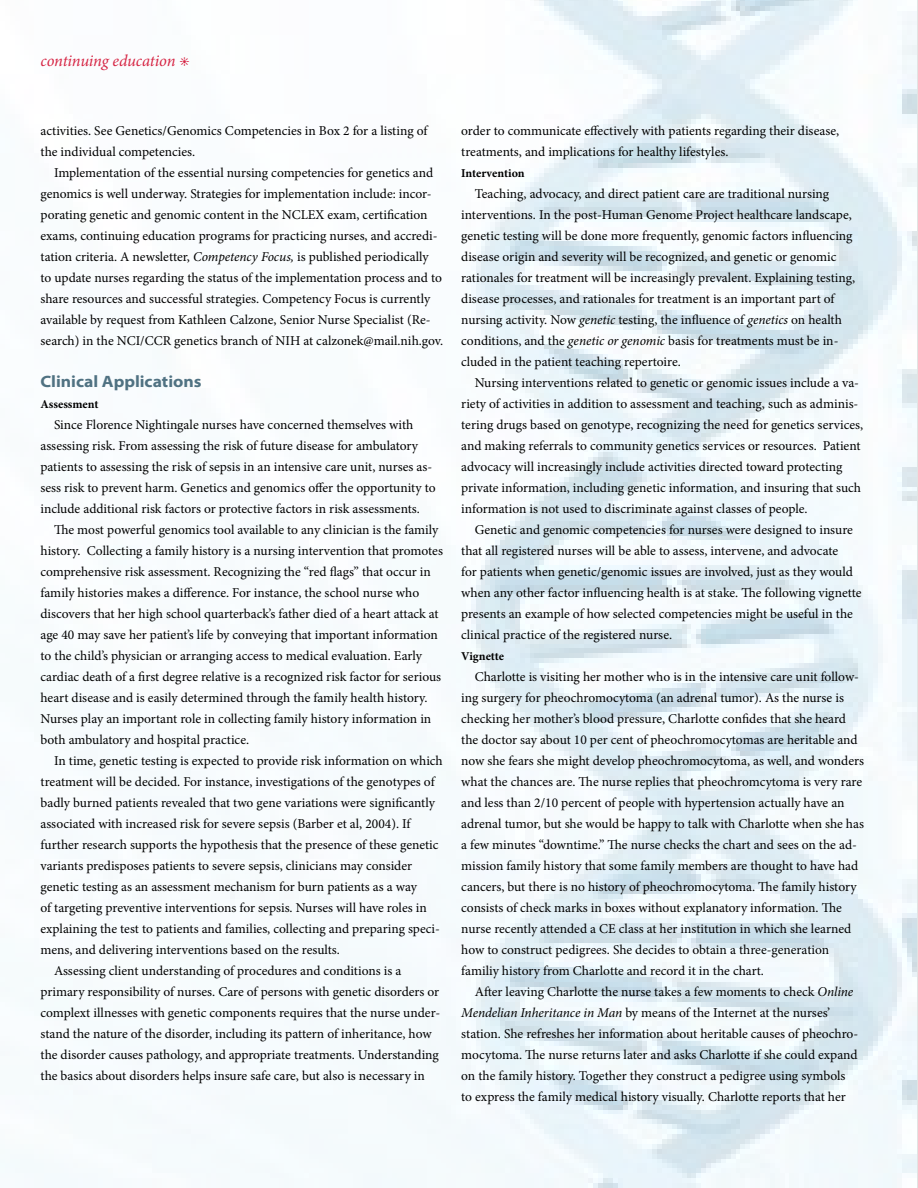
<style>
.page{position:relative;width:918px;height:1188px;background:#fff}
.page>*{position:absolute;margin:0;border:0;box-sizing:border-box;transform-origin:0 0}
.t1{font:700 semi-expanded 16.5px "Myriad Pro";color:#507282}
.t2{font:italic 16.5px "Minion Pro";letter-spacing:-.01em;color:#d62544}
.t3{font:13.5px/21px "Minion Pro";color:#000}
.t4{font:700 12px "Minion Pro";letter-spacing:-.005em;color:#000}
.s1{font-style:italic}
</style>
<div class="page">
<img style="left:0;top:0;width:917px;height:1188px">
<p class="t2" style="left:40px;top:49px;width:151px">continuing education •</p>
<p class="t3" style="left:40px;top:120px;width:388px">activities. See Genetics/Genomics Competencies in Box 2 for a listing of the individual competencies.</p>
<p class="t3" style="left:40px;top:162px;width:404px;text-indent:14px">Implementation of the essential nursing competencies for genetics and genomics is well underway. Strategies for implementation include: incor&shy;porating genetic and genomic content in the NCLEX exam, certification exams, continuing education programs for practicing nurses, and accredi&shy;tation criteria. A newsletter, <span class="s1">Competency Focus,</span> is published periodically<br>to update nurses regarding the status of the implementation process and to share resources and successful strategies. Competency Focus is currently available by request from Kathleen Calzone, Senior Nurse Specialist (Re&shy;search) in the NCI/CCR genetics branch of NIH at calzonek@mail.nih.gov.</p>
<p class="t1" style="left:40px;top:372px;width:163px">Clinical Applications</p>
<p class="t4" style="left:40px;top:396px;width:60px">Assessment</p>
<p class="t3" style="left:40px;top:414px;width:397px;text-indent:14px">Since Florence Nightingale nurses have concerned themselves with assessing risk. From assessing the risk of future disease for ambulatory patients to assessing the risk of sepsis in an intensive care unit, nurses as&shy;sess risk to prevent harm. Genetics and genomics offer the opportunity to include additional risk factors or protective factors in risk assessments.</p>
<p class="t3" style="left:40px;top:519px;width:404px;text-indent:14px">The most powerful genomics tool available to any clinician is the family history. Collecting a family history is a nursing intervention that promotes comprehensive risk assessment. Recognizing the “red flags” that occur in family histories makes a difference. For instance, the school nurse who discovers that her high school quarterback’s father died of a heart attack at age 40 may save her patient’s life by conveying that important information to the child’s physician or arranging access to medical evaluation. Early cardiac death of a first degree relative is a recognized risk factor for serious heart disease and is easily determined through the family health history.<br>Nurses play an important role in collecting family history information in both ambulatory and hospital practice.</p>
<p class="t3" style="left:54px;top:750px;width:390px">In time, genetic testing is expected to provide risk information on which</p>
<p class="t3" style="left:40px;top:771px;width:396px">treatment will be decided. For instance, investigations of the genotypes of</p>
<p class="t3" style="left:40px;top:792px;width:396px">badly burned patients revealed that two gene variations were significantly</p>
<p class="t3" style="left:40px;top:813px;width:372px">associated with increased risk for severe sepsis (Barber et al, 2004). If</p>
<p class="t3" style="left:40px;top:834px;width:400px">further research supports the hypothesis that the presence of these genetic</p>
<p class="t3" style="left:40px;top:855px;width:373px">variants predisposes patients to severe sepsis, clinicians may consider</p>
<p class="t3" style="left:40px;top:876px;width:378px">genetic testing as an assessment mechanism for burn patients as a way</p>
<p class="t3" style="left:40px;top:897px;width:388px">of targeting preventive interventions for sepsis. Nurses will have roles in</p>
<p class="t3" style="left:40px;top:918px;width:401px">explaining the test to patients and families, collecting and preparing speci-</p>
<p class="t3" style="left:40px;top:939px;width:301px">mens, and delivering interventions based on the results.</p>
<p class="t3" style="left:54px;top:960px;width:349px">Assessing client understanding of procedures and conditions is a</p>
<p class="t3" style="left:40px;top:981px;width:400px">primary responsibility of nurses. Care of persons with genetic disorders or</p>
<p class="t3" style="left:40px;top:1002px;width:401px">complext illnesses with genetic components requires that the nurse under-</p>
<p class="t3" style="left:40px;top:1023px;width:393px">stand the nature of the disorder, including its pattern of inheritance, how</p>
<p class="t3" style="left:40px;top:1044px;width:400px">the disorder causes pathology, and appropriate treatments. Understanding</p>
<p class="t3" style="left:40px;top:1065px;width:386px">the basics about disorders helps insure safe care, but also is necessary in</p>
<p class="t3" style="left:461px;top:120px;width:379px">order to communicate effectively with patients regarding their disease, treatments, and implications for healthy lifestyles.</p>
<p class="t4" style="left:461px;top:165px;width:65px">Intervention</p>
<p class="t3" style="left:461px;top:183px;width:396px;text-indent:14px">Teaching, advocacy, and direct patient care are traditional nursing interventions. In the post-Human Genome Project healthcare landscape, genetic testing will be done more frequently, genomic factors influencing disease origin and severity will be recognized, and genetic or genomic rationales for treatment will be increasingly prevalent. Explaining testing, disease processes, and rationales for treatment is an important part of nursing activity. Now <span class="s1">genetic</span> testing, the influence of <span class="s1">genetics</span> on health conditions, and the <span class="s1">genetic or genomic</span> basis for treatments must be in&shy;cluded in the patient teaching repertoire.</p>
<p class="t3" style="left:461px;top:372px;width:403px;text-indent:14px">Nursing interventions related to genetic or genomic issues include a va&shy;riety of activities in addition to assessment and teaching, such as adminis&shy;tering drugs based on genotype, recognizing the need for genetics services, and making referrals to community genetics services or resources. Patient advocacy will increasingly include activities directed toward protecting private information, including genetic information, and insuring that such information is not used to discriminate against classes of people.</p>
<p class="t3" style="left:461px;top:519px;width:402px;text-indent:14px">Genetic and genomic competencies for nurses were designed to insure that all registered nurses will be able to assess, intervene, and advocate<br>for patients when genetic/genomic issues are involved, just as they would when any other factor influencing health is at stake. The following vignette presents an example of how selected competencies might be useful in the clinical practice of the registered nurse.</p>
<p class="t4" style="left:461px;top:648px;width:44px">Vignette</p>
<p class="t3" style="left:461px;top:666px;width:404px;text-indent:14px">Charlotte is visiting her mother who is in the intensive care unit follow&shy;ing surgery for pheochromocytoma (an adrenal tumor). As the nurse is checking her mother’s blood pressure, Charlotte confides that she heard the doctor say about 10 per cent of pheochromocytomas are heritable and now she fears she might develop pheochromocytoma, as well, and wonders what the chances are. The nurse replies that pheochromcytoma is very rare and less than 2/10 percent of people with hypertension actually have an adrenal tumor, but she would be happy to talk with Charlotte when she has a few minutes “downtime.” The nurse checks the chart and sees on the ad&shy;mission family history that some family members are thought to have had cancers, but there is no history of pheochromocytoma. The family history consists of check marks in boxes without explanatory information. The nurse recently attended a CE class at her institution in which she learned how to construct pedigrees. She decides to obtain a three-generation familiy history from Charlotte and record it in the chart.</p>
<p class="t3" style="left:461px;top:981px;width:399px;text-indent:14px">After leaving Charlotte the nurse takes a few moments to check <span class="s1">Online Mendelian Inheritance in Man</span> by means of the Internet at the nurses’ station. She refreshes her information about heritable causes of pheochro&shy;mocytoma. The nurse returns later and asks Charlotte if she could expand on the family history. Together they construct a pedigree using symbols to express the family medical history visually. Charlotte reports that her</p>
</div>
